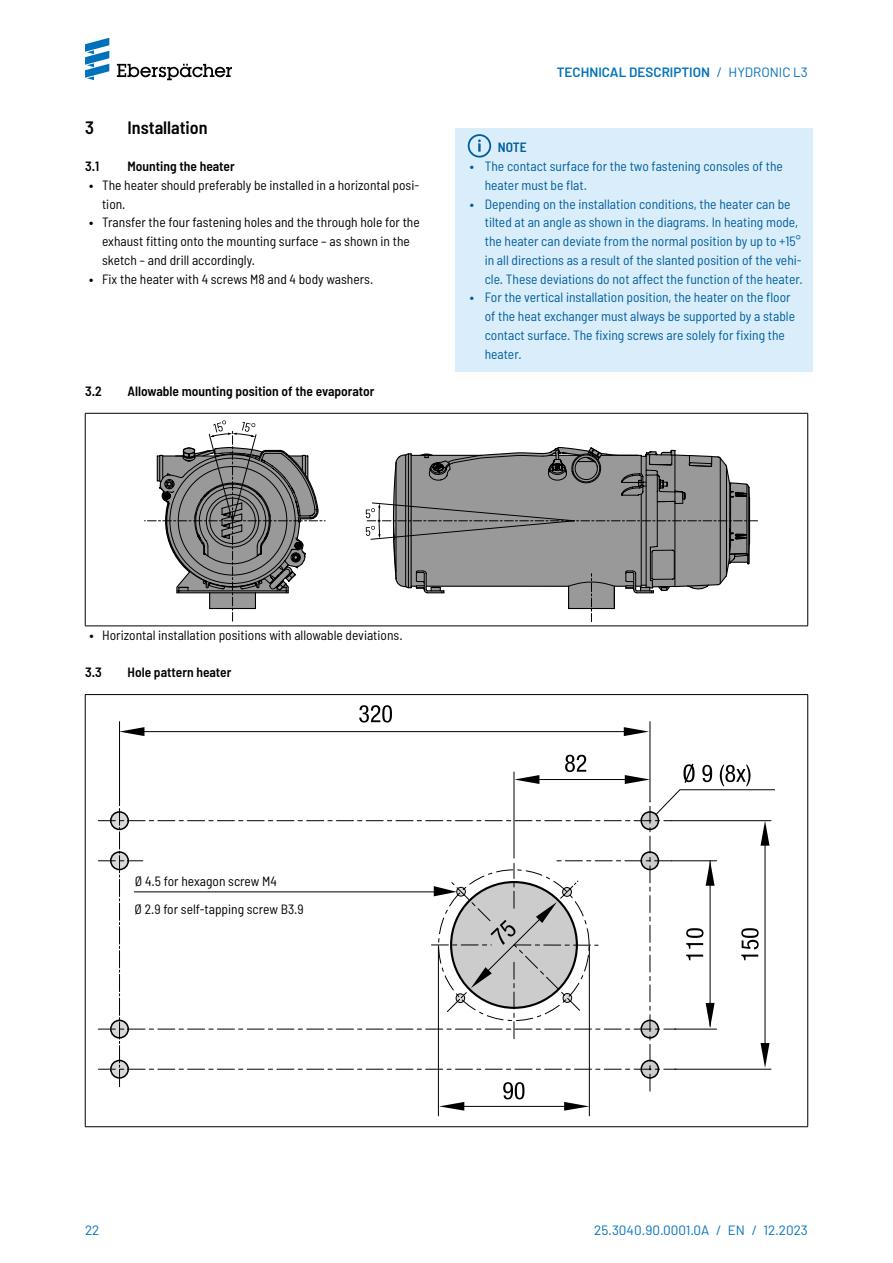
<style>
.page{position:relative;width:893px;height:1263px;background:#fff}
.page>*{position:absolute;margin:0;border:0;box-sizing:border-box;transform-origin:0 0}
.t1{font:600 semi-condensed 18px "Barlow";color:#000}
.t2{font:semi-condensed 13.5px/18.8px "Barlow";color:#005e9e}
.t3{font:semi-condensed 13.5px/18.8px "Barlow";color:#000}
.t4{font:600 semi-condensed 13.5px "Barlow";color:#000}
.t5{font:13.5px "Barlow";color:#0072bc}
.t6{font:600 13.5px "Barlow";color:#0072bc}
.t7{font:600 semi-condensed 13.5px "Barlow";color:#005e9e}
.s1{font-weight:600;font-stretch:normal}
.s2{font-weight:400}
</style>
<div class="page">
<div style="left:455px;top:128px;width:357px;height:38px;background:#d9edfa"></div>
<div style="left:455px;top:147px;width:357px;height:56px;background:#d9edfa"></div>
<div style="left:455px;top:184px;width:357px;height:113px;background:#d9edfa"></div>
<div style="left:455px;top:278px;width:357px;height:94px;background:#d9edfa"></div>
<svg style="left:468px;top:134px;width:23px;height:24px"></svg>
<hr style="left:85px;top:626px;width:723px;height:1px;background:#000">
<hr style="left:807px;top:413px;width:1px;height:213px;background:#000">
<hr style="left:85px;top:413px;width:723px;height:1px;background:#000">
<hr style="left:85px;top:413px;width:1px;height:213px;background:#000">
<svg style="left:144px;top:420px;width:181px;height:202px"></svg>
<svg style="left:365px;top:447px;width:393px;height:175px"></svg>
<hr style="left:85px;top:694px;width:723px;height:1px;background:#000">
<hr style="left:85px;top:695px;width:1px;height:431px;background:#000">
<hr style="left:807px;top:695px;width:1px;height:431px;background:#000">
<hr style="left:85px;top:1126px;width:723px;height:1px;background:#000">
<svg style="left:624px;top:727px;width:25px;height:9px"></svg>
<svg style="left:120px;top:727px;width:24px;height:9px"></svg>
<hr style="left:140px;top:731px;width:486px;height:1px;background:#000">
<svg style="left:625px;top:775px;width:25px;height:9px"></svg>
<svg style="left:515px;top:775px;width:24px;height:9px"></svg>
<hr style="left:537px;top:779px;width:90px;height:1px;background:#000">
<hr style="left:514px;top:772px;width:1px;height:86px;background:#000">
<hr style="left:589px;top:946px;width:1px;height:170px;background:#000">
<hr style="left:438px;top:946px;width:1px;height:170px;background:#000">
<svg style="left:513px;top:789px;width:262px;height:184px"></svg>
<svg style="left:760px;top:821px;width:9px;height:25px"></svg>
<svg style="left:760px;top:1043px;width:9px;height:25px"></svg>
<hr style="left:765px;top:843px;width:1px;height:202px;background:#000">
<hr style="left:650px;top:722px;width:1px;height:79px;background:#000">
<hr style="left:119px;top:722px;width:1px;height:84px;background:#000">
<hr style="left:675px;top:1069px;width:96px;height:1px;background:#000">
<hr style="left:672px;top:820px;width:99px;height:1px;background:#000">
<hr style="left:672px;top:860px;width:45px;height:1px;background:#000">
<hr style="left:675px;top:1029px;width:42px;height:1px;background:#000">
<svg style="left:741px;top:928px;width:18px;height:32px"></svg>
<svg style="left:98px;top:801px;width:578px;height:309px"></svg>
<svg style="left:686px;top:860px;width:29px;height:168px"></svg>
<svg style="left:683px;top:764px;width:12px;height:19px"></svg>
<svg style="left:702px;top:765px;width:10px;height:17px"></svg>
<svg style="left:720px;top:765px;width:30px;height:21px"></svg>
<svg style="left:565px;top:755px;width:21px;height:17px"></svg>
<svg style="left:359px;top:705px;width:33px;height:17px"></svg>
<svg style="left:117px;top:64px;width:115px;height:16px"></svg>
<svg style="left:85px;top:38px;width:24px;height:42px"></svg>
<h1 class="t1" style="left:85px;top:116px;width:10px">3</h1>
<h1 class="t1" style="left:128px;top:116px;width:82px">Installation</h1>
<p class="t4" style="left:85px;top:158px;width:16px">3.1</p>
<p class="t4" style="left:128px;top:158px;width:109px">Mounting the heater</p>
<p class="t3" style="left:102px;top:175px;width:319px;text-indent:-13px"><span class="s1">•</span> The heater should preferably be installed in a horizontal posi&shy;tion.</p>
<p class="t3" style="left:102px;top:213px;width:319px;text-indent:-13px"><span class="s1">•</span> Transfer the four fastening holes and the through hole for the exhaust fitting onto the mounting surface – as shown in the sketch – and drill accordingly.</p>
<p class="t3" style="left:89px;top:269px;width:285px"><span class="s1">•</span> Fix the heater with 4 screws M8 and 4 body washers.</p>
<p class="t4" style="left:85px;top:383px;width:18px">3.2</p>
<p class="t4" style="left:128px;top:383px;width:248px">Allowable mounting position of the evaporator</p>
<p class="t6" style="left:557px;top:64px;width:253px">TECHNICAL DESCRIPTION <span class="s2">/ HYDRONIC L3</span></p>
<p class="t7" style="left:498px;top:139px;width:30px">NOTE</p>
<p class="t2" style="left:485px;top:156px;width:300px;text-indent:-15px"><span class="s1">•</span> The contact surface for the two fastening consoles of the heater must be flat.</p>
<p class="t2" style="left:485px;top:194px;width:320px;text-indent:-15px"><span class="s1">•</span> Depending on the installation conditions, the heater can be tilted at an angle as shown in the diagrams. In heating mode, the heater can deviate from the normal position by up to +15° in all directions as a result of the slanted position of the vehi&shy;cle. These deviations do not affect the function of the heater.</p>
<p class="t2" style="left:485px;top:288px;width:312px;text-indent:-15px"><span class="s1">•</span> For the vertical installation position, the heater on the floor of the heat exchanger must always be supported by a stable contact surface. The fixing screws are solely for fixing the heater.</p>
<p class="t3" style="left:89px;top:625px;width:315px"><span class="s1">•</span> Horizontal installation positions with allowable deviations.</p>
<p class="t4" style="left:85px;top:664px;width:18px">3.3</p>
<p class="t4" style="left:128px;top:664px;width:105px">Hole pattern heater</p>
<p class="t3" style="left:135px;top:871px;width:143px">Ø 4.5 for hexagon screw M4</p>
<p class="t3" style="left:135px;top:899px;width:171px">Ø 2.9 for self-tapping screw B3.9</p>
<p class="t5" style="left:85px;top:1221px;width:16px">22</p>
<p class="t5" style="left:594px;top:1221px;width:215px">25.3040.90.0001.0A / EN / 12.2023</p>
</div>
